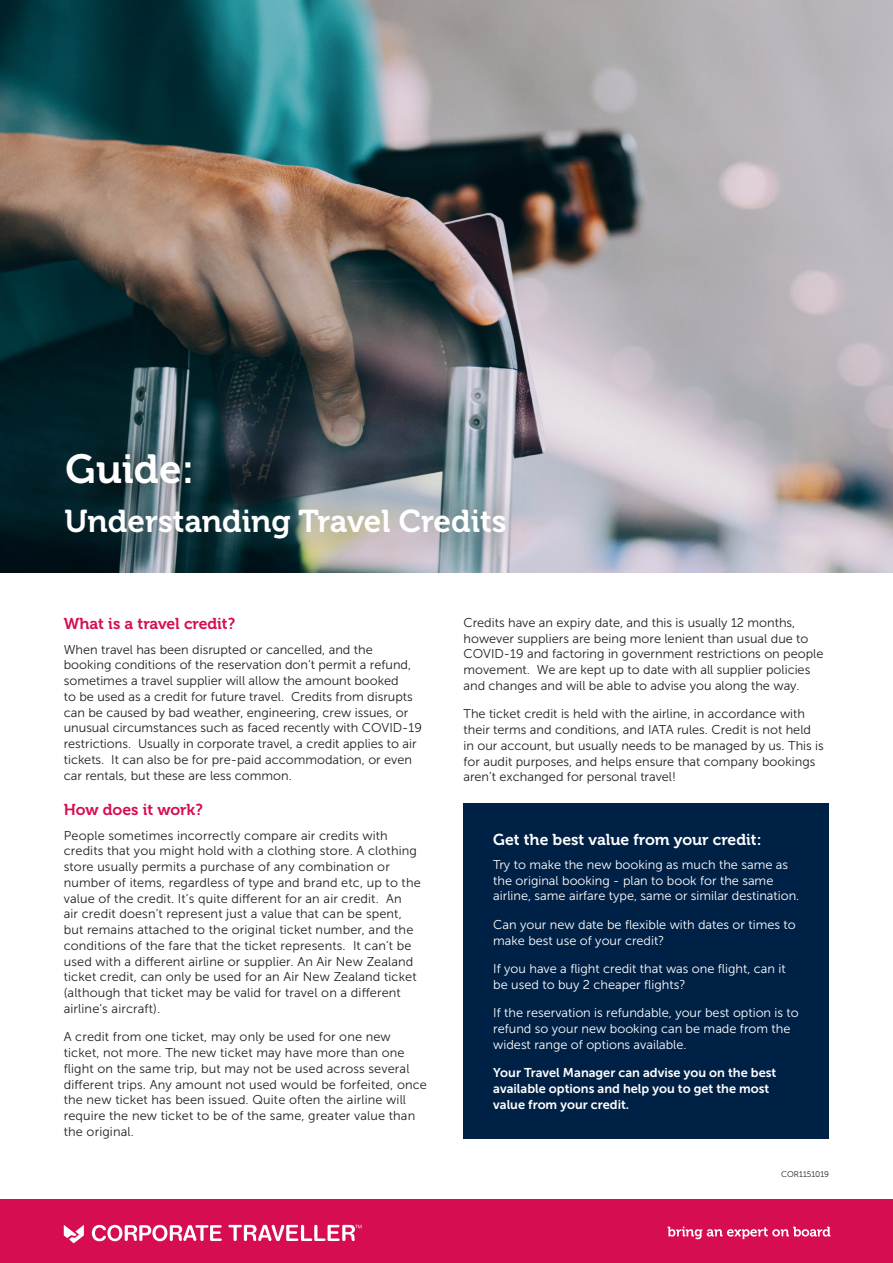
<style>
.page{position:relative;width:893px;height:1263px;background:#fff}
.page>*{position:absolute;margin:0;border:0;box-sizing:border-box;transform-origin:0 0}
.t1{font:40.5px "Museo 700";color:#fff}
.t2{font:31.5px "Museo 700";color:#fff}
.t3{font:15.75px "Museo 700";color:#d60e51}
.t4{font:15.75px "Museo 700";color:#fff}
.t5{font:12.75px/15.8px "Museo Sans 300";color:#231f20}
.t6{font:12.75px/15.8px "Museo Sans 300";color:#fff}
.t7{font:12.75px/15.8px "Museo Sans 700";color:#fff}
.t8{font:8.25px "Museo Sans 300";color:#231f20}
</style>
<div class="page">
<div style="left:0;top:1199px;width:893px;height:64px;background:#d60e51"></div>
<svg style="left:92px;top:1225px;width:130px;height:16px"></svg>
<svg style="left:228px;top:1225px;width:133px;height:16px"></svg>
<svg style="left:64px;top:1225px;width:20px;height:18px"></svg>
<svg style="left:668px;top:1226px;width:162px;height:13px"></svg>
<img style="left:0;top:0;width:893px;height:572px">
<div style="left:463px;top:803px;width:366px;height:336px;background:#002146"></div>
<div style="left:34px;top:421px;width:502px;height:149px;background:#231f20;opacity:.5"></div>
<h1 class="t1" style="left:66px;top:446px;width:130px">Guide:</h1>
<h2 class="t2" style="left:64px;top:504px;width:444px">Understanding Travel Credits</h2>
<p class="t3" style="left:64px;top:615px;width:173px">What is a travel credit?</p>
<p class="t5" style="left:64px;top:641px;width:360px">When travel has been disrupted or cancelled, and the booking conditions of the reservation don’t permit a refund, sometimes a travel supplier will allow the amount booked<br>to be used as a credit for future travel. Credits from disrupts can be caused by bad weather, engineering, crew issues, or unusual circumstances such as faced recently with COVID-19 restrictions. Usually in corporate travel, a credit applies to air tickets. It can also be for pre-paid accommodation, or even car rentals, but these are less common.</p>
<p class="t3" style="left:64px;top:801px;width:141px">How does it work?</p>
<p class="t5" style="left:64px;top:827px;width:358px">People sometimes incorrectly compare air credits with credits that you might hold with a clothing store. A clothing store usually permits a purchase of any combination or number of items, regardless of type and brand etc, up to the value of the credit. It’s quite different for an air credit. An<br>air credit doesn’t represent just a value that can be spent, but remains attached to the original ticket number, and the conditions of the fare that the ticket represents. It can’t be used with a different airline or supplier. An Air New Zealand ticket credit, can only be used for an Air New Zealand ticket (although that ticket may be valid for travel on a different airline’s aircraft).</p>
<p class="t5" style="left:64px;top:1029px;width:365px">A credit from one ticket, may only be used for one new ticket, not more. The new ticket may have more than one flight on the same trip, but may not be used across several different trips. Any amount not used would be forfeited, once the new ticket has been issued. Quite often the airline will require the new ticket to be of the same, greater value than the original.</p>
<p class="t5" style="left:463px;top:615px;width:361px">Credits have an expiry date, and this is usually 12 months, however suppliers are being more lenient than usual due to COVID-19 and factoring in government restrictions on people movement. We are kept up to date with all supplier policies and changes and will be able to advise you along the way.</p>
<p class="t5" style="left:463px;top:706px;width:362px">The ticket credit is held with the airline, in accordance with their terms and conditions, and IATA rules. Credit is not held in our account, but usually needs to be managed by us. This is for audit purposes, and helps ensure that company bookings aren’t exchanged for personal travel!</p>
<p class="t4" style="left:493px;top:830px;width:270px">Get the best value from your credit:</p>
<p class="t6" style="left:493px;top:857px;width:308px">Try to make the new booking as much the same as the original booking - plan to book for the same airline, same airfare type, same or similar destination.</p>
<p class="t6" style="left:493px;top:917px;width:304px">Can your new date be flexible with dates or times to make best use of your credit?</p>
<p class="t6" style="left:493px;top:961px;width:294px">If you have a flight credit that was one flight, can it be used to buy 2 cheaper flights?</p>
<p class="t6" style="left:493px;top:1005px;width:307px">If the reservation is refundable, your best option is to refund so your new booking can be made from the widest range of options available.</p>
<p class="t7" style="left:493px;top:1065px;width:284px">Your Travel Manager can advise you on the best available options and help you to get the most value from your credit.</p>
<p class="t8" style="left:781px;top:1170px;width:49px">COR1151019</p>
</div>
